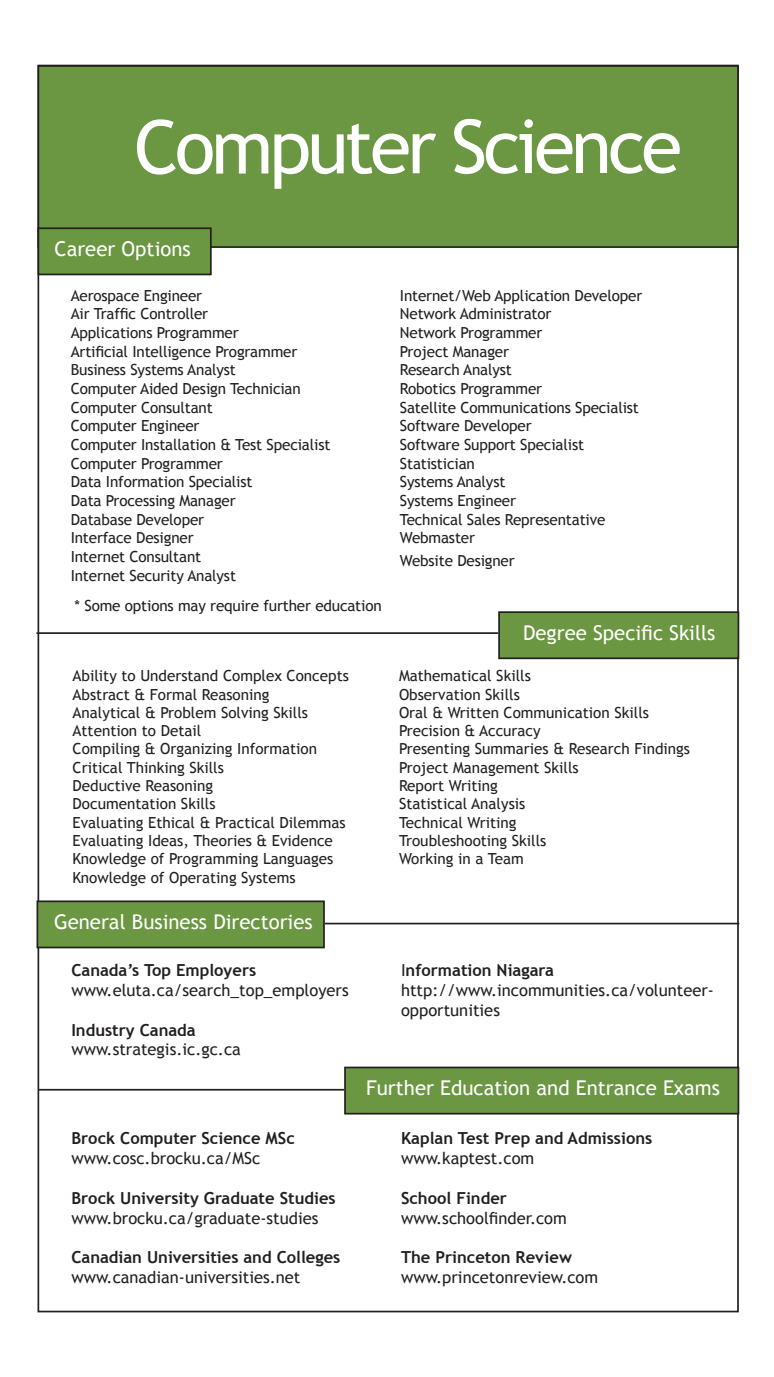
<style>
.page{position:relative;width:774px;height:1377px;background:#fff}
.page>*{position:absolute;margin:0;border:0;box-sizing:border-box;transform-origin:0 0}
.t1{font:74.6px "Trebuchet MS";letter-spacing:-.05em;color:#fff}
.t2{font:20.4px "Trebuchet MS";color:#fff}
.t3{font:16.6px/19.8px "Trebuchet MS";color:#231f20}
.t4{font:700 16.6px "Trebuchet MS";color:#231f20}
.t5{font:15.2px "Trebuchet MS";letter-spacing:-.01em;color:#231f20}
.s1{font-weight:400}
</style>
<div class="page">
<div style="left:38px;top:65px;width:701px;height:183px;background:#6b9642;border:2px solid #231f20"></div>
<div style="left:38px;top:227px;width:174px;height:48px;background:#6b9642;border:2px solid #231f20"></div>
<div style="left:498px;top:611px;width:241px;height:48px;background:#6b9642;border:2px solid #231f20"></div>
<hr style="left:37px;top:632px;width:461px;height:2px;background:#231f20">
<div style="left:37px;top:900px;width:288px;height:48px;background:#6b9642;border:2px solid #231f20"></div>
<hr style="left:325px;top:923px;width:414px;height:1px;background:#231f20">
<hr style="left:38px;top:1089px;width:306px;height:2px;background:#231f20">
<div style="left:344px;top:1067px;width:395px;height:48px;background:#6b9642;border:2px solid #231f20"></div>
<p class="t1" style="left:134px;top:103px;width:550px">Computer Science</p>
<p class="t2" style="left:55px;top:237px;width:138px">Career Options</p>
<p class="t5" style="left:71px;top:286px;width:133px">Aerospace Engineer</p>
<p class="t5" style="left:71px;top:305px;width:139px">Air Traffic Controller</p>
<p class="t5" style="left:71px;top:324px;width:169px">Applications Programmer</p>
<p class="t5" style="left:71px;top:342px;width:228px">Artificial Intelligence Programmer</p>
<p class="t5" style="left:71px;top:361px;width:167px">Business Systems Analyst</p>
<p class="t5" style="left:71px;top:380px;width:232px">Computer Aided Design Technician</p>
<p class="t5" style="left:71px;top:398px;width:144px">Computer Consultant</p>
<p class="t5" style="left:71px;top:417px;width:130px">Computer Engineer</p>
<p class="t5" style="left:71px;top:436px;width:261px">Computer Installation &amp; Test Specialist</p>
<p class="t5" style="left:71px;top:454px;width:154px">Computer Programmer</p>
<p class="t5" style="left:71px;top:473px;width:183px">Data Information Specialist</p>
<p class="t5" style="left:71px;top:492px;width:166px">Data Processing Manager</p>
<p class="t5" style="left:71px;top:510px;width:135px">Database Developer</p>
<p class="t5" style="left:71px;top:529px;width:124px">Interface Designer</p>
<p class="t5" style="left:71px;top:548px;width:132px">Internet Consultant</p>
<p class="t5" style="left:71px;top:566px;width:167px">Internet Security Analyst</p>
<p class="t5" style="left:75px;top:597px;width:309px">* Some options may require further education</p>
<p class="t5" style="left:73px;top:667px;width:278px">Ability to Understand Complex Concepts</p>
<p class="t5" style="left:73px;top:685px;width:198px">Abstract &amp; Formal Reasoning</p>
<p class="t5" style="left:73px;top:703px;width:237px">Analytical &amp; Problem Solving Skills</p>
<p class="t5" style="left:73px;top:722px;width:130px">Attention to Detail</p>
<p class="t5" style="left:73px;top:740px;width:246px">Compiling &amp; Organizing Information</p>
<p class="t5" style="left:73px;top:758px;width:153px">Critical Thinking Skills</p>
<p class="t5" style="left:73px;top:777px;width:142px">Deductive Reasoning</p>
<p class="t5" style="left:73px;top:795px;width:144px">Documentation Skills</p>
<p class="t5" style="left:73px;top:813px;width:275px">Evaluating Ethical &amp; Practical Dilemmas</p>
<p class="t5" style="left:73px;top:832px;width:262px">Evaluating Ideas, Theories &amp; Evidence</p>
<p class="t5" style="left:73px;top:850px;width:262px">Knowledge of Programming Languages</p>
<p class="t5" style="left:73px;top:868px;width:224px">Knowledge of Operating Systems</p>
<p class="t2" style="left:54px;top:910px;width:260px">General Business Directories</p>
<p class="t4" style="left:71px;top:960px;width:186px">Canada’s Top Employers</p>
<p class="t3" style="left:71px;top:980px;width:279px">www.eluta.ca/search_top_employers</p>
<p class="t4" style="left:71px;top:1019px;width:126px">Industry Canada</p>
<p class="t3" style="left:71px;top:1040px;width:171px">www.strategis.ic.gc.ca</p>
<p class="t5" style="left:400px;top:286px;width:244px">Internet/Web Application Developer</p>
<p class="t5" style="left:400px;top:305px;width:153px">Network Administrator</p>
<p class="t5" style="left:400px;top:324px;width:144px">Network Programmer</p>
<p class="t5" style="left:400px;top:342px;width:111px">Project Manager</p>
<p class="t5" style="left:400px;top:361px;width:114px">Research Analyst</p>
<p class="t5" style="left:400px;top:380px;width:144px">Robotics Programmer</p>
<p class="t5" style="left:400px;top:398px;width:241px">Satellite Communications Specialist</p>
<p class="t5" style="left:400px;top:417px;width:133px">Software Developer</p>
<p class="t5" style="left:400px;top:436px;width:186px">Software Support Specialist</p>
<p class="t5" style="left:400px;top:454px;width:76px">Statistician</p>
<p class="t5" style="left:400px;top:473px;width:107px">Systems Analyst</p>
<p class="t5" style="left:400px;top:492px;width:118px">Systems Engineer</p>
<p class="t5" style="left:400px;top:510px;width:207px">Technical Sales Representative</p>
<p class="t5" style="left:400px;top:529px;width:77px">Webmaster</p>
<p class="t5" style="left:400px;top:551px;width:116px">Website Designer</p>
<p class="t2" style="left:523px;top:620px;width:194px">Degree Specific Skills</p>
<p class="t5" style="left:399px;top:667px;width:133px">Mathematical Skills</p>
<p class="t5" style="left:399px;top:685px;width:122px">Observation Skills</p>
<p class="t5" style="left:399px;top:703px;width:252px">Oral &amp; Written Communication Skills</p>
<p class="t5" style="left:399px;top:722px;width:143px">Precision &amp; Accuracy</p>
<p class="t5" style="left:399px;top:740px;width:293px">Presenting Summaries &amp; Research Findings</p>
<p class="t5" style="left:399px;top:758px;width:181px">Project Management Skills</p>
<p class="t5" style="left:399px;top:777px;width:100px">Report Writing</p>
<p class="t5" style="left:399px;top:795px;width:128px">Statistical Analysis</p>
<p class="t5" style="left:399px;top:813px;width:119px">Technical Writing</p>
<p class="t5" style="left:399px;top:832px;width:149px">Troubleshooting Skills</p>
<p class="t5" style="left:399px;top:850px;width:126px">Working in a Team</p>
<p class="t4" style="left:401px;top:960px;width:154px"><span class="s1">I</span>nformation Niagara</p>
<p class="t3" style="left:401px;top:980px;width:314px">http://www.incommunities.ca/volunteer&shy;opportunities</p>
<p class="t4" style="left:71px;top:1128px;width:225px">Brock Computer Science MSc</p>
<p class="t3" style="left:71px;top:1148px;width:191px">www.cosc.brocku.ca/MSc</p>
<p class="t4" style="left:71px;top:1187px;width:266px">Brock University Graduate Studies</p>
<p class="t3" style="left:71px;top:1208px;width:249px">www.brocku.ca/graduate-studies</p>
<p class="t4" style="left:71px;top:1247px;width:271px">Canadian Universities and Colleges</p>
<p class="t3" style="left:71px;top:1268px;width:231px">www.canadian-universities.net</p>
<p class="t2" style="left:366px;top:1076px;width:355px">Further Education and Entrance Exams</p>
<p class="t4" style="left:401px;top:1128px;width:253px">Kaplan Test Prep and Admissions</p>
<p class="t3" style="left:401px;top:1148px;width:135px">www.kaptest.com</p>
<p class="t4" style="left:401px;top:1187px;width:107px">School Finder</p>
<p class="t3" style="left:401px;top:1208px;width:167px">www.schoolfinder.com</p>
<p class="t4" style="left:401px;top:1247px;width:172px">The Princeton Review</p>
<p class="t3" style="left:401px;top:1268px;width:199px">www.princetonreview.com</p>
</div>
